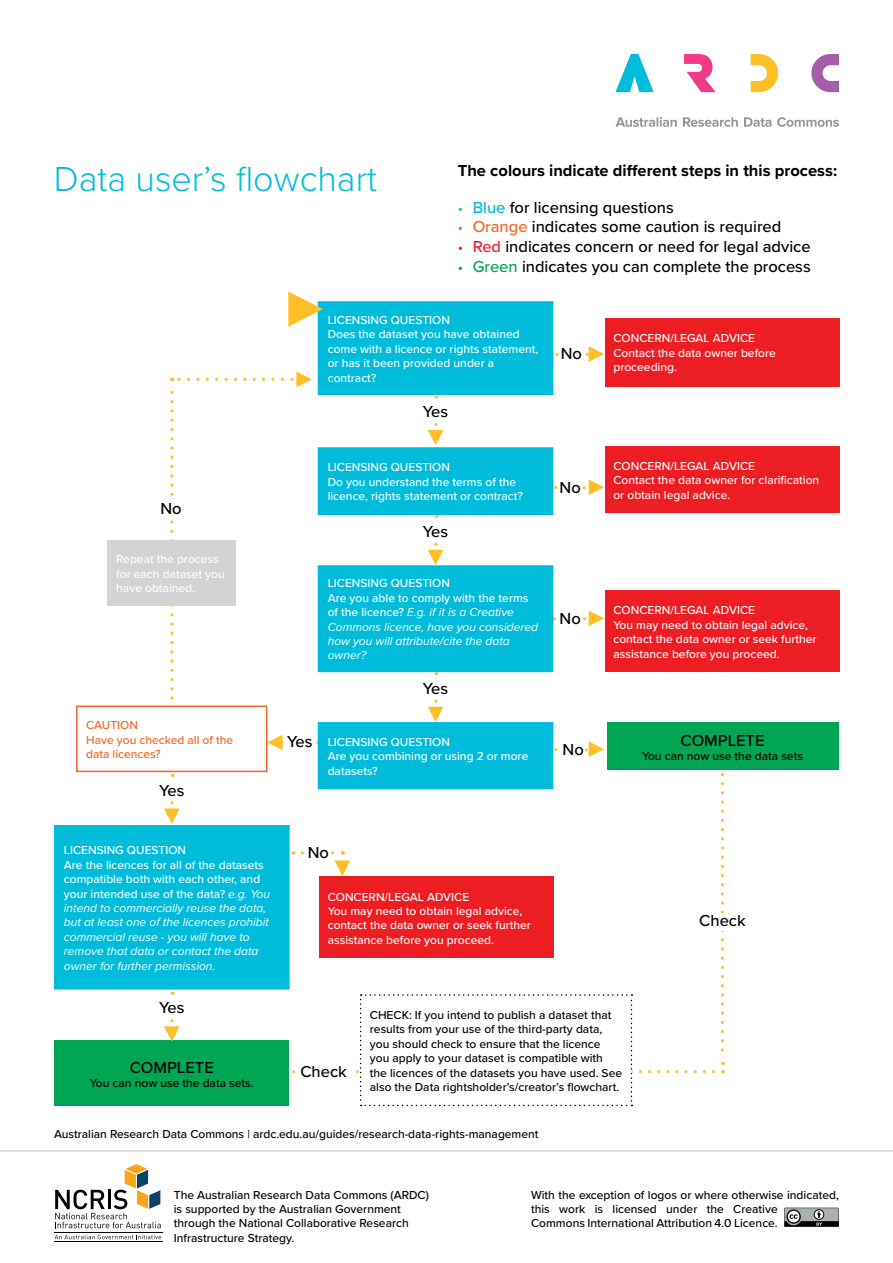
<style>
.page{position:relative;width:893px;height:1263px;background:#fff}
.page>*{position:absolute;margin:0;border:0;box-sizing:border-box;transform-origin:0 0}
.t1{font:300 36px "Proxima Nova";color:#00bcdb}
.t2{font:500 16.5px "Proxima Nova";color:#000}
.t3{font:700 16.5px "Proxima Nova";color:#000}
.t4{font:500 12px/14.4px "Proxima Nova";color:#fff}
.t5{font:500 12px/14.4px "Proxima Nova";color:#000}
.t6{font:italic 12px/14.4px "Proxima Nova";color:#fff}
.t7{font:500 12px/14.4px "Proxima Nova";color:#f26522}
.s1{font-weight:400;font-size:15px;color:#00bcdb}
.s2{color:#00bcdb}
.s3{font-weight:400;font-size:15px;color:#f26522}
.s4{color:#f26522}
.s5{font-weight:400;font-size:15px;color:#ed1d24}
.s6{color:#ed1d24}
.s7{font-weight:400;font-size:15px;color:#00a651}
.s8{color:#00a651}
.s9{font-weight:500;font-style:normal}
</style>
<div class="page">
<svg style="left:784px;top:1208px;width:55px;height:19px"></svg>
<svg style="left:615px;top:54px;width:39px;height:38px"></svg>
<svg style="left:751px;top:54px;width:27px;height:38px"></svg>
<svg style="left:811px;top:54px;width:28px;height:38px"></svg>
<svg style="left:684px;top:54px;width:32px;height:38px"></svg>
<svg style="left:615px;top:117px;width:224px;height:10px"></svg>
<svg style="left:55px;top:1234px;width:106px;height:5px"></svg>
<hr style="left:54px;top:1232px;width:108px;height:1px;background:#000">
<hr style="left:54px;top:1241px;width:108px;height:1px;background:#000">
<svg style="left:55px;top:1164px;width:106px;height:64px"></svg>
<hr style="left:0;top:1150px;width:893px;height:1px;background:#c7c8ca">
<svg style="left:721px;top:774px;width:3px;height:299px"></svg>
<div style="left:318px;top:302px;width:235px;height:92px;background:#00bcdb"></div>
<div style="left:318px;top:301px;width:235px;height:94px;border:2px solid #00bcdb"></div>
<div style="left:55px;top:826px;width:234px;height:163px;background:#00bcdb"></div>
<div style="left:54px;top:825px;width:236px;height:164px;border:2px solid #00bcdb"></div>
<div style="left:76px;top:705px;width:191px;height:67px;border:2px solid #f26522"></div>
<div style="left:607px;top:723px;width:231px;height:47px;background:#00a651"></div>
<div style="left:605px;top:318px;width:234px;height:68px;background:#ed1d24"></div>
<div style="left:605px;top:446px;width:234px;height:67px;background:#ed1d24"></div>
<div style="left:55px;top:1041px;width:234px;height:65px;background:#00a651"></div>
<svg style="left:553px;top:609px;width:51px;height:18px"></svg>
<svg style="left:288px;top:291px;width:38px;height:47px"></svg>
<svg style="left:550px;top:345px;width:54px;height:18px"></svg>
<svg style="left:553px;top:478px;width:51px;height:18px"></svg>
<div style="left:318px;top:448px;width:235px;height:66px;background:#00bcdb"></div>
<div style="left:318px;top:447px;width:235px;height:68px;border:2px solid #00bcdb"></div>
<div style="left:318px;top:566px;width:235px;height:105px;background:#00bcdb"></div>
<div style="left:318px;top:565px;width:235px;height:107px;border:2px solid #00bcdb"></div>
<svg style="left:428px;top:422px;width:16px;height:23px"></svg>
<div style="left:605px;top:591px;width:234px;height:81px;background:#ed1d24"></div>
<div style="left:318px;top:723px;width:235px;height:65px;background:#00bcdb"></div>
<div style="left:318px;top:722px;width:235px;height:67px;border:2px solid #00bcdb"></div>
<svg style="left:428px;top:542px;width:16px;height:23px"></svg>
<svg style="left:428px;top:699px;width:16px;height:23px"></svg>
<svg style="left:164px;top:801px;width:16px;height:23px"></svg>
<svg style="left:163px;top:1019px;width:18px;height:23px"></svg>
<svg style="left:170px;top:371px;width:142px;height:336px"></svg>
<div style="left:160px;top:501px;width:23px;height:16px;background:#fff"></div>
<div style="left:108px;top:540px;width:128px;height:66px;background:#d1d3d4"></div>
<div style="left:319px;top:877px;width:234px;height:81px;background:#ed1d24"></div>
<svg style="left:550px;top:740px;width:54px;height:18px"></svg>
<svg style="left:293px;top:851px;width:57px;height:25px"></svg>
<div style="left:308px;top:845px;width:22px;height:15px;background:#fff"></div>
<svg style="left:283px;top:994px;width:430px;height:112px"></svg>
<svg style="left:267px;top:733px;width:17px;height:18px"></svg>
<div style="left:699px;top:913px;width:47px;height:17px;background:#fff"></div>
<div style="left:296px;top:1064px;width:56px;height:15px;background:#fff"></div>
<h1 class="t1" style="left:54px;top:152px;width:325px">Data user’s flowchart</h1>
<h2 class="t3" style="left:458px;top:158px;width:381px">The colours indicate different steps in this process:</h2>
<h2 class="t2" style="left:458px;top:195px;width:218px"><span class="s1">•</span> <span class="s2">Blue</span> for licensing questions</h2>
<h2 class="t2" style="left:458px;top:214px;width:325px"><span class="s3">•</span> <span class="s4">Orange</span> indicates some caution is required</h2>
<h2 class="t2" style="left:458px;top:234px;width:354px"><span class="s5">•</span> <span class="s6">Red</span> indicates concern or need for legal advice</h2>
<h2 class="t2" style="left:458px;top:254px;width:354px"><span class="s7">•</span> <span class="s8">Green</span> indicates you can complete the process</h2>
<h2 class="t2" style="left:160px;top:497px;width:23px">No</h2>
<p class="t4" style="left:116px;top:552px;width:110px">Repeat the process for each dataset you have obtained.</p>
<p class="t7" style="left:86px;top:717px;width:149px">CAUTION<br>Have you checked all of the data licences?</p>
<h2 class="t2" style="left:159px;top:778px;width:27px">Yes</h2>
<p class="t4" style="left:328px;top:312px;width:212px">LICENSING QUESTION<br>Does the dataset you have obtained come with a licence or rights statement, or has it been provided under a contract?</p>
<h2 class="t2" style="left:423px;top:399px;width:27px">Yes</h2>
<p class="t4" style="left:328px;top:460px;width:197px">LICENSING QUESTION<br>Do you understand the terms of the licence, rights statement or contract?</p>
<h2 class="t2" style="left:423px;top:519px;width:27px">Yes</h2>
<p class="t6" style="left:328px;top:576px;width:212px"><span class="s9">LICENSING QUESTION<br>Are you able to comply with the terms of the licence?</span> E.g. if it is a Creative<br>Commons licence, have you considered how you will attribute/cite the data owner?</p>
<h2 class="t2" style="left:423px;top:676px;width:27px">Yes</h2>
<h2 class="t2" style="left:287px;top:730px;width:27px">Yes</h2>
<p class="t4" style="left:328px;top:734px;width:202px">LICENSING QUESTION<br>Are you combining or using 2 or more datasets?</p>
<h2 class="t2" style="left:561px;top:342px;width:23px">No</h2>
<h2 class="t2" style="left:560px;top:475px;width:23px">No</h2>
<h2 class="t2" style="left:560px;top:606px;width:23px">No</h2>
<h2 class="t2" style="left:563px;top:737px;width:23px">No</h2>
<p class="t4" style="left:613px;top:331px;width:164px">CONCERN/LEGAL ADVICE<br>Contact the data owner before proceeding.</p>
<p class="t4" style="left:613px;top:458px;width:207px">CONCERN/LEGAL ADVICE<br>Contact the data owner for clarification or obtain legal advice.</p>
<p class="t4" style="left:613px;top:603px;width:205px">CONCERN/LEGAL ADVICE<br>You may need to obtain legal advice, contact the data owner or seek further assistance before you proceed.</p>
<h2 class="t2" style="left:680px;top:728px;width:86px">COMPLETE</h2>
<p class="t5" style="left:642px;top:748px;width:162px">You can now use the data sets</p>
<p class="t6" style="left:64px;top:843px;width:208px"><span class="s9">LICENSING QUESTION<br>Are the licences for all of the datasets compatible both with each other, and your intended use of the data?</span> e.g. You intend to commercially reuse the data, but at least one of the licences prohibit commercial reuse - you will have to remove that data or contact the data owner for further permission.</p>
<h2 class="t2" style="left:159px;top:995px;width:27px">Yes</h2>
<h2 class="t2" style="left:130px;top:1055px;width:86px">COMPLETE</h2>
<p class="t5" style="left:90px;top:1075px;width:165px">You can now use the data sets.</p>
<h2 class="t2" style="left:308px;top:840px;width:23px">No</h2>
<p class="t4" style="left:328px;top:889px;width:205px">CONCERN/LEGAL ADVICE<br>You may need to obtain legal advice, contact the data owner or seek further assistance before you proceed.</p>
<h2 class="t2" style="left:300px;top:1059px;width:48px">Check</h2>
<p class="t5" style="left:370px;top:1007px;width:254px">CHECK: If you intend to publish a dataset that results from your use of the third-party data, you should check to ensure that the licence you apply to your dataset is compatible with the licences of the datasets you have used. See also the Data rightsholder’s/creator’s flowchart.</p>
<h2 class="t2" style="left:699px;top:908px;width:48px">Check</h2>
<p class="t5" style="left:54px;top:1126px;width:486px">Australian Research Data Commons | ardc.edu.au/guides/research-data-rights-management</p>
<p class="t5" style="left:174px;top:1187px;width:257px">The Australian Research Data Commons (ARDC) is supported by the Australian Government through the National Collaborative Research Infrastructure Strategy.</p>
<p class="t5" style="left:531px;top:1187px;width:309px">With the exception of logos or where otherwise indicated, this work is licensed under the Creative<br>Commons International Attribution 4.0 Licence.</p>
</div>
